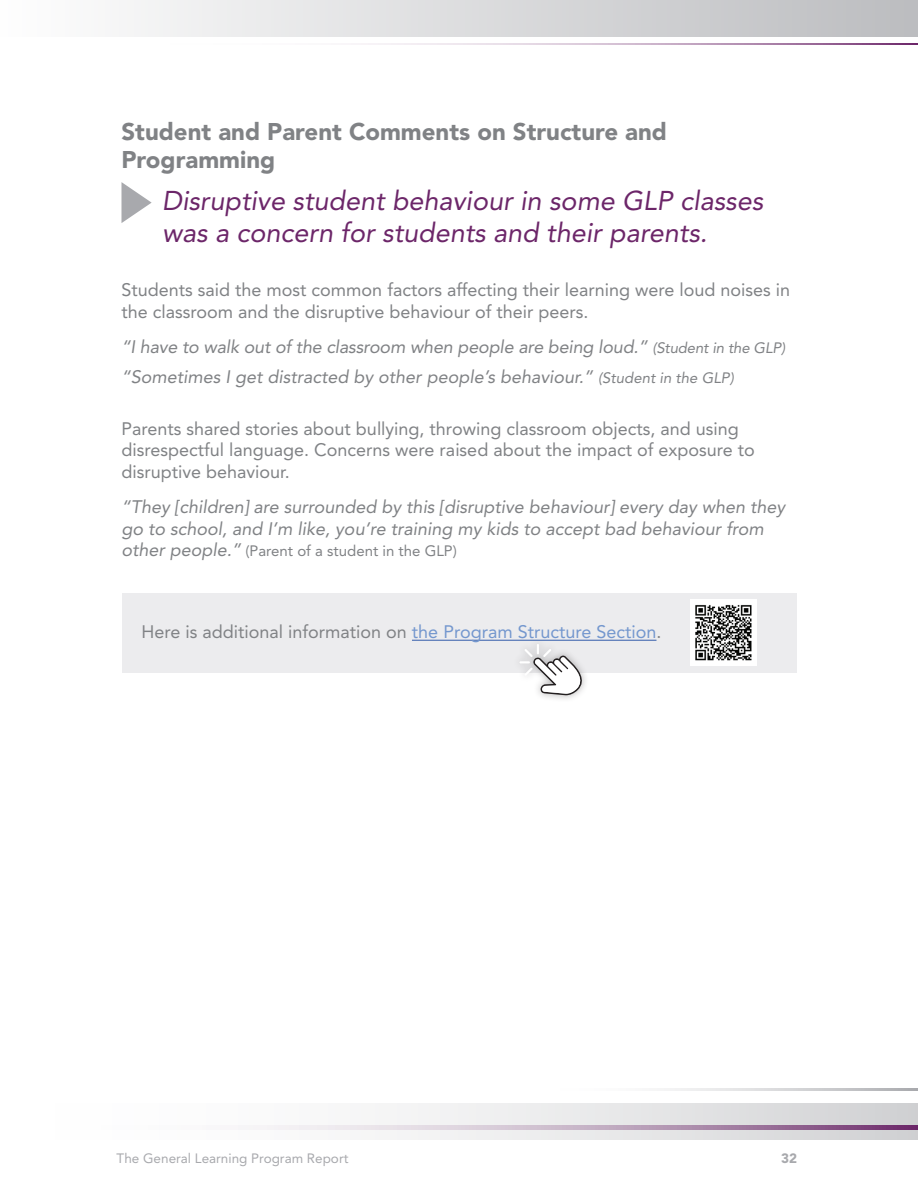
<style>
.page{position:relative;width:918px;height:1188px;background:#fff}
.page>*{position:absolute;margin:0;border:0;box-sizing:border-box;transform-origin:0 0}
.t1{font:italic 27px/32.4px "Avenir LT Std";color:#6c2669}
.t2{font:900 24px/28.5px "Avenir LT Std";color:#808285}
.t3{font:18px/21.6px "Avenir LT Std";color:#808285}
.t4{font:italic 18px/30.3px "Avenir LT Std";color:#808285}
.t5{font:15px "Avenir LT Std";color:#808285}
.t6{font:13.5px "Avenir LT Std";color:#a8a9ad}
.t7{font:900 13.5px "Avenir LT Std";color:#a8a9ad}
.s1{font-size:15px}
.s2{font-style:italic;font-size:18px}
.s3{color:#7497ce}
</style>
<div class="page">
<hr style="left:77px;top:43px;width:841px;height:1px;background:#6c2669">
<hr style="left:549px;top:1089px;width:369px;height:2px;background:#a8a9ad">
<div style="left:0;top:0;width:918px;height:37px;background:linear-gradient(to right,#fefefe,#bcbdc0)"></div>
<div style="left:0;top:1103px;width:918px;height:37px;background:linear-gradient(to right,#fff,#d6d6d8)"></div>
<svg style="left:0;top:1125px;width:918px;height:5px"></svg>
<div style="left:122px;top:593px;width:674px;height:79px;background:#ececee"></div>
<div style="left:512px;top:637px;width:78px;height:66px;background:#231f20;opacity:.35"></div>
<svg style="left:519px;top:644px;width:68px;height:51px"></svg>
<hr style="left:412px;top:640px;width:245px;height:1px;background:#325caa">
<svg style="left:122px;top:182px;width:30px;height:41px"></svg>
<img style="left:691px;top:599px;width:65px;height:67px">
<h2 class="t2" style="left:122px;top:117px;width:547px">Student and Parent Comments on Structure and<br>Programming</h2>
<h1 class="t1" style="left:162px;top:185px;width:603px">Disruptive student behaviour in some GLP classes was a concern for students and their parents.</h1>
<p class="t3" style="left:122px;top:279px;width:670px">Students said the most common factors affecting their learning were loud noises in the classroom and the disruptive behaviour of their peers.</p>
<p class="t4" style="left:122px;top:332px;width:665px">“I have to walk out of the classroom when people are being loud.” <span class="s1">(Student in the GLP) </span>“Sometimes I get distracted by other people’s behaviour.” <span class="s1">(Student in the GLP)</span></p>
<p class="t3" style="left:121px;top:418px;width:635px">Parents shared stories about bullying, throwing classroom objects, and using disrespectful language. Concerns were raised about the impact of exposure to disruptive behaviour.</p>
<p class="t4" style="left:121px;top:496px;width:665px;line-height:21.6px">“They [children] are surrounded by this [disruptive behaviour] every day when they go to school, and I’m like, you’re training my kids to accept bad behaviour from</p>
<p class="t5" style="left:121px;top:542px;width:337px"><span class="s2">other people.”</span> (Parent of a student in the GLP)</p>
<p class="t3" style="left:142px;top:622px;width:522px">Here is additional information on <span class="s3">the Program Structure Section</span>.</p>
<p class="t6" style="left:117px;top:1151px;width:233px">The General Learning Program Report</p>
<p class="t7" style="left:781px;top:1151px;width:17px">32</p>
</div>
